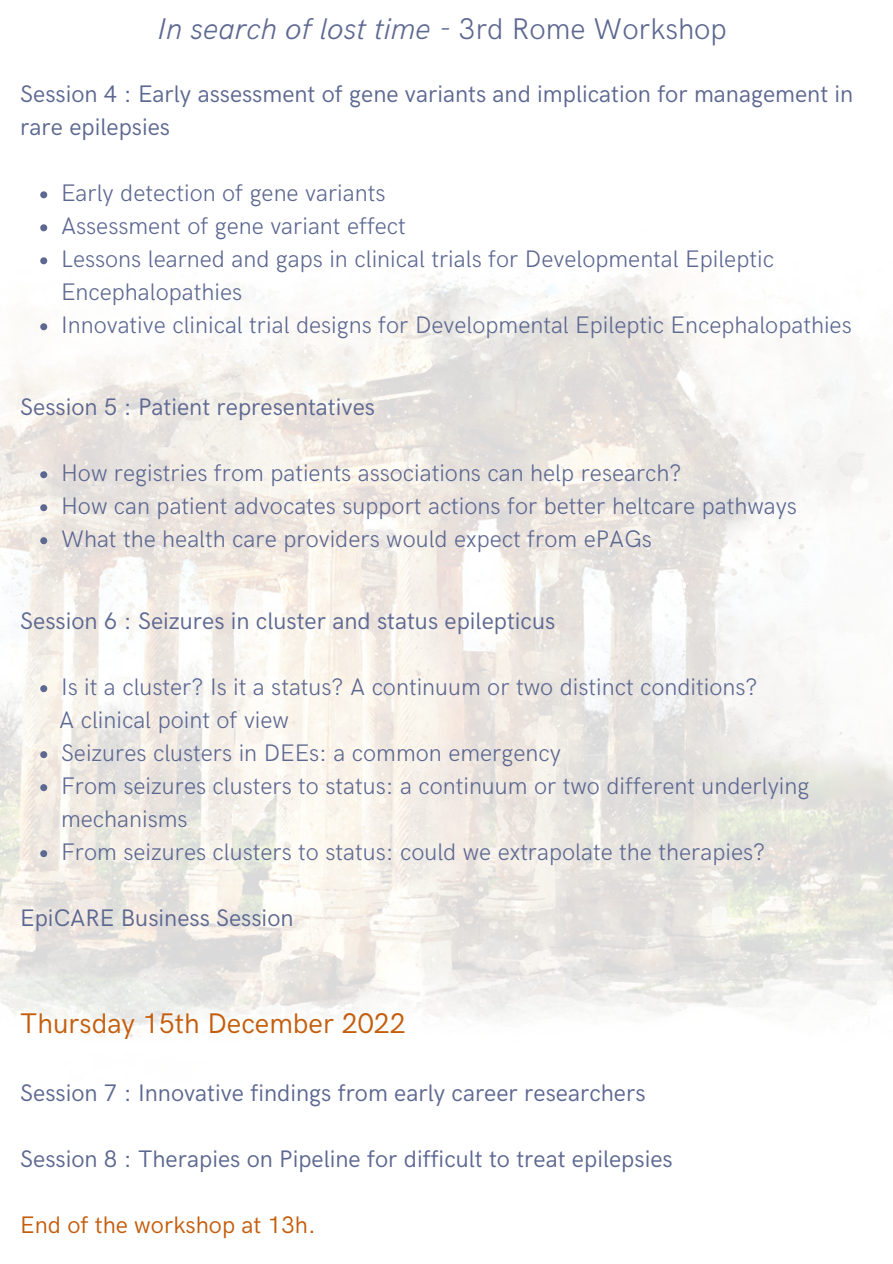
<style>
.page{position:relative;width:893px;height:1264px;background:#fff}
.page>*{position:absolute;margin:0;border:0;box-sizing:border-box;transform-origin:0 0}
.t1{font:italic 300 30px "HK Grotesk";color:#5d6891}
.t2{font:28.5px "HK Grotesk";color:#c45e0d}
.t3{font:300 24px/33px "HK Grotesk";color:#5d6891}
.t4{font:24px/33px "HK Grotesk";color:#5d6891}
.t5{font:24px "HK Grotesk";color:#c45e0d}
.s1{font-style:normal}
</style>
<div class="page">
<img style="left:0;top:227px;width:892px;height:811px">
<svg style="left:40px;top:191px;width:7px;height:7px"></svg>
<svg style="left:40px;top:224px;width:7px;height:7px"></svg>
<svg style="left:40px;top:257px;width:7px;height:7px"></svg>
<svg style="left:40px;top:323px;width:7px;height:7px"></svg>
<svg style="left:40px;top:471px;width:7px;height:7px"></svg>
<svg style="left:40px;top:504px;width:7px;height:7px"></svg>
<svg style="left:40px;top:537px;width:7px;height:7px"></svg>
<svg style="left:40px;top:685px;width:7px;height:7px"></svg>
<svg style="left:40px;top:751px;width:7px;height:7px"></svg>
<svg style="left:40px;top:784px;width:7px;height:7px"></svg>
<svg style="left:40px;top:850px;width:7px;height:7px"></svg>
<p class="t1" style="left:158px;top:12px;width:570px">In search of lost time - <span class="s1">3rd Rome Workshop</span></p>
<p class="t4" style="left:20px;top:79px;width:834px">Session 4 : Early assessment of gene variants and implication for management in rare epilepsies</p>
<p class="t3" style="left:61px;top:178px;width:792px">Early detection of gene variants<br>Assessment of gene variant effect<br>Lessons learned and gaps in clinical trials for Developmental Epileptic Encephalopathies<br>Innovative clinical trial designs for Developmental Epileptic Encephalopathies</p>
<p class="t4" style="left:20px;top:391px;width:356px">Session 5 : Patient representatives</p>
<p class="t3" style="left:61px;top:457px;width:737px">How registries from patients associations can help research?<br>How can patient advocates support actions for better heltcare pathways<br>What the health care providers would expect from ePAGs</p>
<p class="t4" style="left:20px;top:605px;width:536px">Session 6 : Seizures in cluster and status epilepticus</p>
<p class="t3" style="left:61px;top:671px;width:698px">Is it a cluster? Is it a status? A continuum or two distinct conditions?</p>
<p class="t3" style="left:59px;top:704px;width:231px">A clinical point of view</p>
<p class="t3" style="left:61px;top:737px;width:749px">Seizures clusters in DEEs: a common emergency<br>From seizures clusters to status: a continuum or two different underlying mechanisms<br>From seizures clusters to status: could we extrapolate the therapies?</p>
<p class="t4" style="left:20px;top:902px;width:275px">EpiCARE Business Session</p>
<p class="t2" style="left:20px;top:1007px;width:387px">Thursday 15th December 2022</p>
<p class="t4" style="left:20px;top:1077px;width:626px">Session 7 : Innovative findings from early career researchers</p>
<p class="t4" style="left:20px;top:1143px;width:654px">Session 8 : Therapies on Pipeline for difficult to treat epilepsies</p>
<p class="t5" style="left:20px;top:1211px;width:297px">End of the workshop at 13h.</p>
</div>
